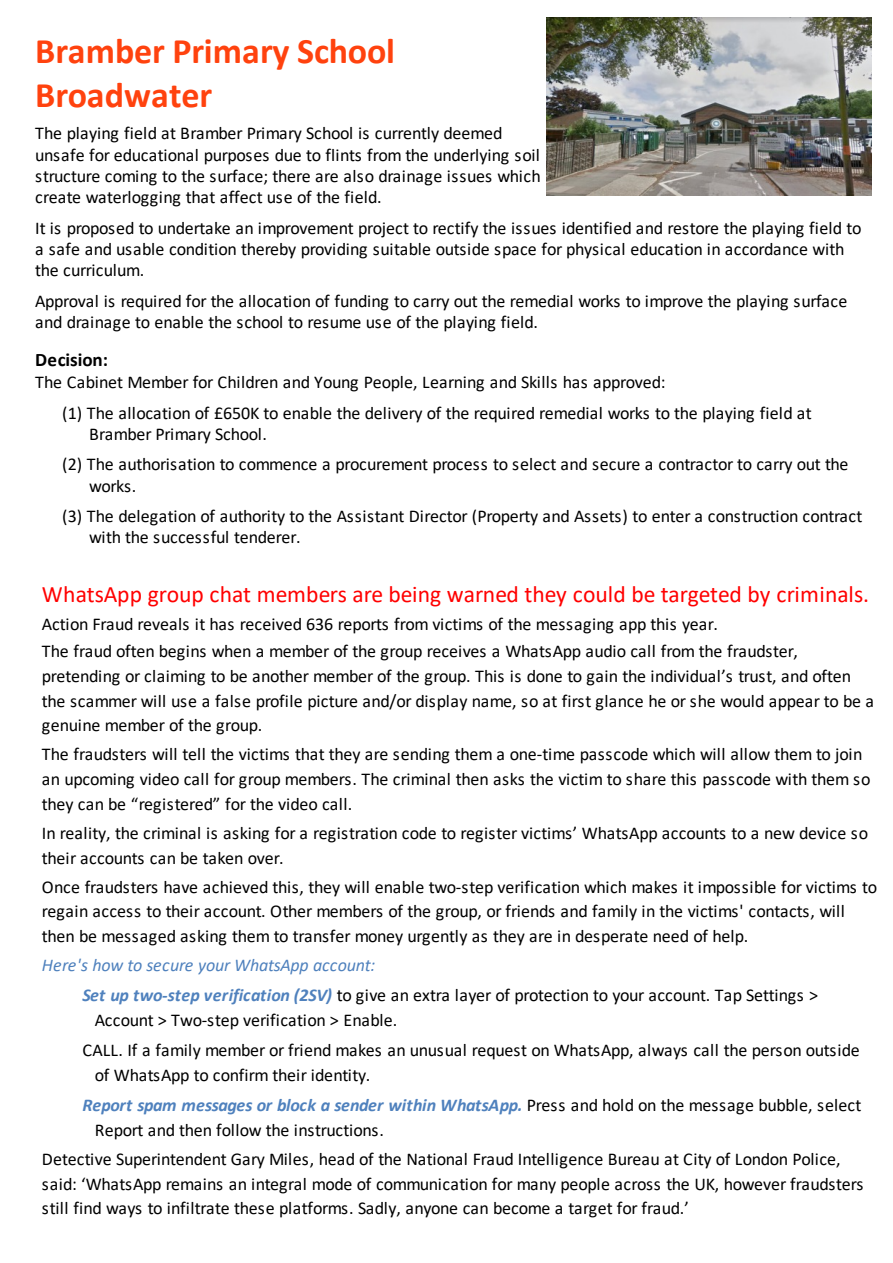
<style>
.page{position:relative;width:893px;height:1263px;background:#fff}
.page>*{position:absolute;margin:0;border:0;box-sizing:border-box;transform-origin:0 0}
.t1{font:700 36px/43.8px "Calibri";letter-spacing:-.005em;color:#ff420e}
.t2{font:23.7px "Calibri";color:#f00}
.t3{font:700 19.2px "Calibri";letter-spacing:-.005em;color:#000}
.t4{font:18px/24.8px "Calibri";letter-spacing:-.015em;color:#000}
.s1{font-style:italic;color:#4f81bd}
.s2{font-weight:700;font-style:italic;color:#4f81bd}
</style>
<div class="page">
<img style="left:547px;top:17px;width:325px;height:178px">
<h1 class="t1" style="left:35px;top:32px;width:361px">Bramber Primary School<br>Broadwater</h1>
<p class="t4" style="left:35px;top:124px;width:507px;line-height:21.3px">The playing field at Bramber Primary School is currently deemed unsafe for educational purposes due to flints from the underlying soil structure coming to the surface; there are also drainage issues which create waterlogging that affect use of the field.</p>
<p class="t4" style="left:35px;top:218px;width:828px;line-height:21.3px">It is proposed to undertake an improvement project to rectify the issues identified and restore the playing field to a safe and usable condition thereby providing suitable outside space for physical education in accordance with the curriculum.</p>
<p class="t4" style="left:35px;top:292px;width:814px;line-height:21.3px">Approval is required for the allocation of funding to carry out the remedial works to improve the playing surface and drainage to enable the school to resume use of the playing field.</p>
<p class="t3" style="left:35px;top:351px;width:74px">Decision:</p>
<p class="t4" style="left:62px;top:368px;width:751px;line-height:30.3px;text-indent:-27px">The Cabinet Member for Children and Young People, Learning and Skills has approved:<br>(1) The allocation of £650K to enable the delivery of the required remedial works to the playing field at</p>
<p class="t4" style="left:62px;top:420px;width:788px;line-height:30.3px;text-indent:27px">Bramber Primary School.<br>(2) The authorisation to commence a procurement process to select and secure a contractor to carry out the</p>
<p class="t4" style="left:62px;top:472px;width:802px;line-height:30.3px;text-indent:27px">works.<br>(3) The delegation of authority to the Assistant Director (Property and Assets) to enter a construction contract</p>
<p class="t4" style="left:89px;top:526px;width:213px">with the successful tenderer.</p>
<h2 class="t2" style="left:42px;top:584px;width:829px">WhatsApp group chat members are being warned they could be targeted by criminals.</h2>
<p class="t4" style="left:42px;top:612px;width:757px;line-height:26.8px">Action Fraud reveals it has received 636 reports from victims of the messaging app this year.<br>The fraud often begins when a member of the group receives a WhatsApp audio call from the fraudster,</p>
<p class="t4" style="left:42px;top:665px;width:834px">pretending or claiming to be another member of the group. This is done to gain the individual’s trust, and often the scammer will use a false profile picture and/or display name, so at first glance he or she would appear to be a genuine member of the group.</p>
<p class="t4" style="left:42px;top:743px;width:830px">The fraudsters will tell the victims that they are sending them a one-time passcode which will allow them to join an upcoming video call for group members. The criminal then asks the victim to share this passcode with them so they can be “registered” for the video call.</p>
<p class="t4" style="left:42px;top:822px;width:828px">In reality, the criminal is asking for a registration code to register victims’ WhatsApp accounts to a new device so their accounts can be taken over.</p>
<p class="t4" style="left:42px;top:876px;width:837px">Once fraudsters have achieved this, they will enable two-step verification which makes it impossible for victims to regain access to their account. Other members of the group, or friends and family in the victims' contacts, will then be messaged asking them to transfer money urgently as they are in desperate need of help.</p>
<p class="t4" style="left:82px;top:951px;width:737px;line-height:30.2px;text-indent:-40px"><span class="s1">Here's how to secure your WhatsApp account:<br></span><span class="s2">Set up two-step verification (2SV)</span> to give an extra layer of protection to your account. Tap Settings &gt;</p>
<p class="t4" style="left:82px;top:1006px;width:779px;line-height:30.2px;text-indent:12px">Account &gt; Two-step verification &gt; Enable.<br>CALL. If a family member or friend makes an unusual request on WhatsApp, always call the person outside</p>
<p class="t4" style="left:82px;top:1061px;width:780px;line-height:30.2px;text-indent:12px">of WhatsApp to confirm their identity.<br><span class="s2">Report spam messages or block a sender within WhatsApp.</span> Press and hold on the message bubble, select</p>
<p class="t4" style="left:42px;top:1117px;width:800px;line-height:29px;text-indent:53px">Report and then follow the instructions.<br>Detective Superintendent Gary Miles, head of the National Fraud Intelligence Bureau at City of London Police,</p>
<p class="t4" style="left:42px;top:1173px;width:823px">said: ‘WhatsApp remains an integral mode of communication for many people across the UK, however fraudsters still find ways to infiltrate these platforms. Sadly, anyone can become a target for fraud.’</p>
</div>
